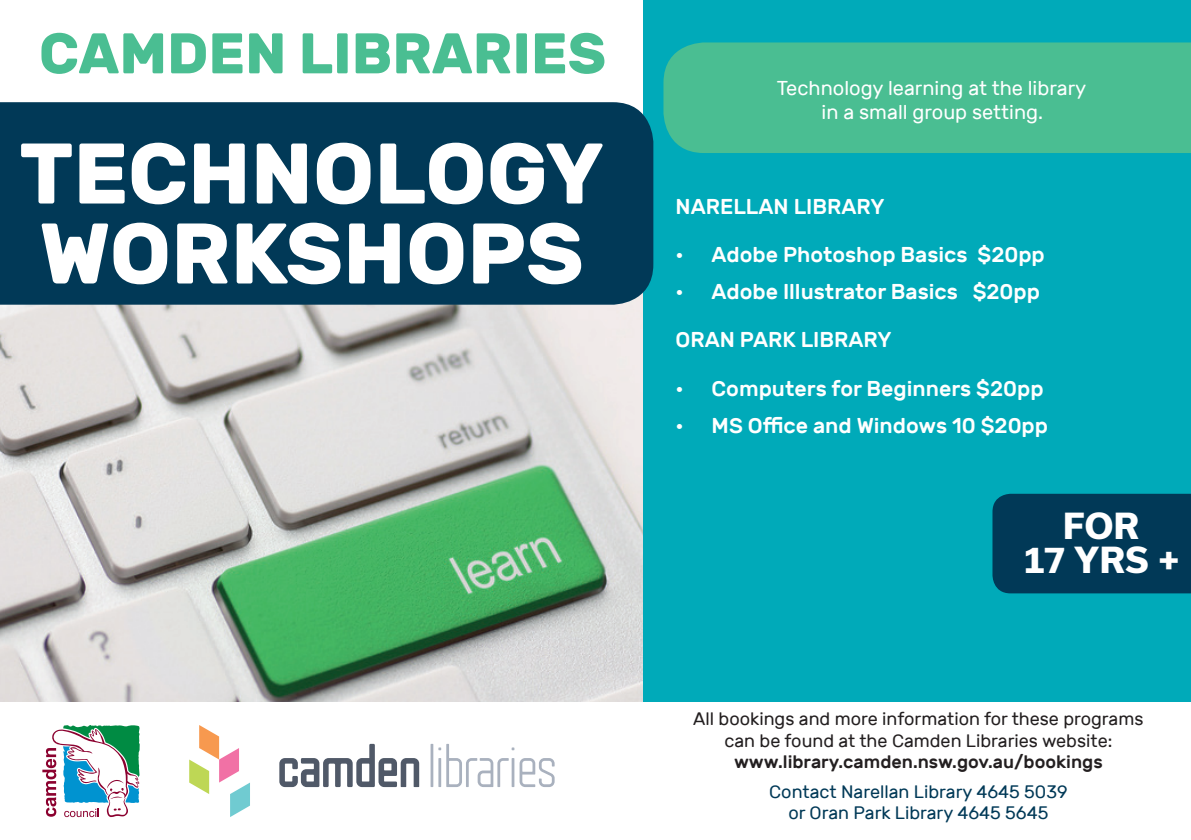
<style>
.page{position:relative;width:1191px;height:840px;background:#fff}
.page>*{position:absolute;margin:0;border:0;box-sizing:border-box;transform-origin:0 0}
.t1{font:700 85.6px/79.8px "Rubik";color:#fff}
.t2{font:700 57px "Rubik";color:#4abe92}
.t3{font:800 34.2px/34px "Usual";letter-spacing:.015em;color:#fff;text-align:center}
.t4{font:500 21.4px "Rubik";color:#fff}
.t5{font:20px/24px "Rubik";color:#fff;text-align:center}
.t6{font:18px/21.6px "Rubik";color:#231f20;text-align:center}
.t7{font:18px/21.4px "Rubik";color:#013957;text-align:center}
.t8{font:500 18px "Rubik";color:#231f20}
</style>
<div class="page">
<svg style="left:279px;top:743px;width:140px;height:43px"></svg>
<hr style="left:430px;top:743px;width:3px;height:43px;background:#a9b1be">
<svg style="left:438px;top:743px;width:116px;height:43px"></svg>
<svg style="left:189px;top:725px;width:61px;height:91px"></svg>
<svg style="left:42px;top:725px;width:98px;height:91px"></svg>
<img style="left:0;top:304px;width:643px;height:396px">
<div style="left:643px;top:0;width:548px;height:700px;background:#00aab9"></div>
<div style="left:0;top:102px;width:653px;height:202px;background:#013957"></div>
<div style="left:663px;top:42px;width:528px;height:111px;background:#4abe92"></div>
<div style="left:992px;top:493px;width:199px;height:100px;background:#013957"></div>
<h2 class="t2" style="left:39px;top:20px;width:568px">CAMDEN LIBRARIES</h2>
<h1 class="t1" style="left:19px;top:134px;width:586px">TECHNOLOGY<br>WORKSHOPS</h1>
<p class="t5" style="left:777px;top:76px;width:311px">Technology learning at the library in a small group setting.</p>
<p class="t4" style="left:675px;top:194px;width:210px">NARELLAN LIBRARY</p>
<p class="t4" style="left:675px;top:242px;width:371px">• Adobe Photoshop Basics $20pp</p>
<p class="t4" style="left:675px;top:279px;width:366px">• Adobe Illustrator Basics $20pp</p>
<p class="t4" style="left:675px;top:328px;width:217px">ORAN PARK LIBRARY</p>
<p class="t4" style="left:675px;top:376px;width:369px">• Computers for Beginners $20pp</p>
<p class="t4" style="left:675px;top:413px;width:374px">• MS Office and Windows 10 $20pp</p>
<h3 class="t3" style="left:1022px;top:509px;width:158px">FOR<br>17 YRS +</h3>
<p class="t6" style="left:693px;top:708px;width:452px">All bookings and more information for these programs can be found at the Camden Libraries website:</p>
<p class="t8" style="left:734px;top:751px;width:370px">www.library.camden.nsw.gov.au/bookings</p>
<p class="t7" style="left:769px;top:780px;width:300px">Contact Narellan Library 4645 5039 or Oran Park Library 4645 5645</p>
</div>
